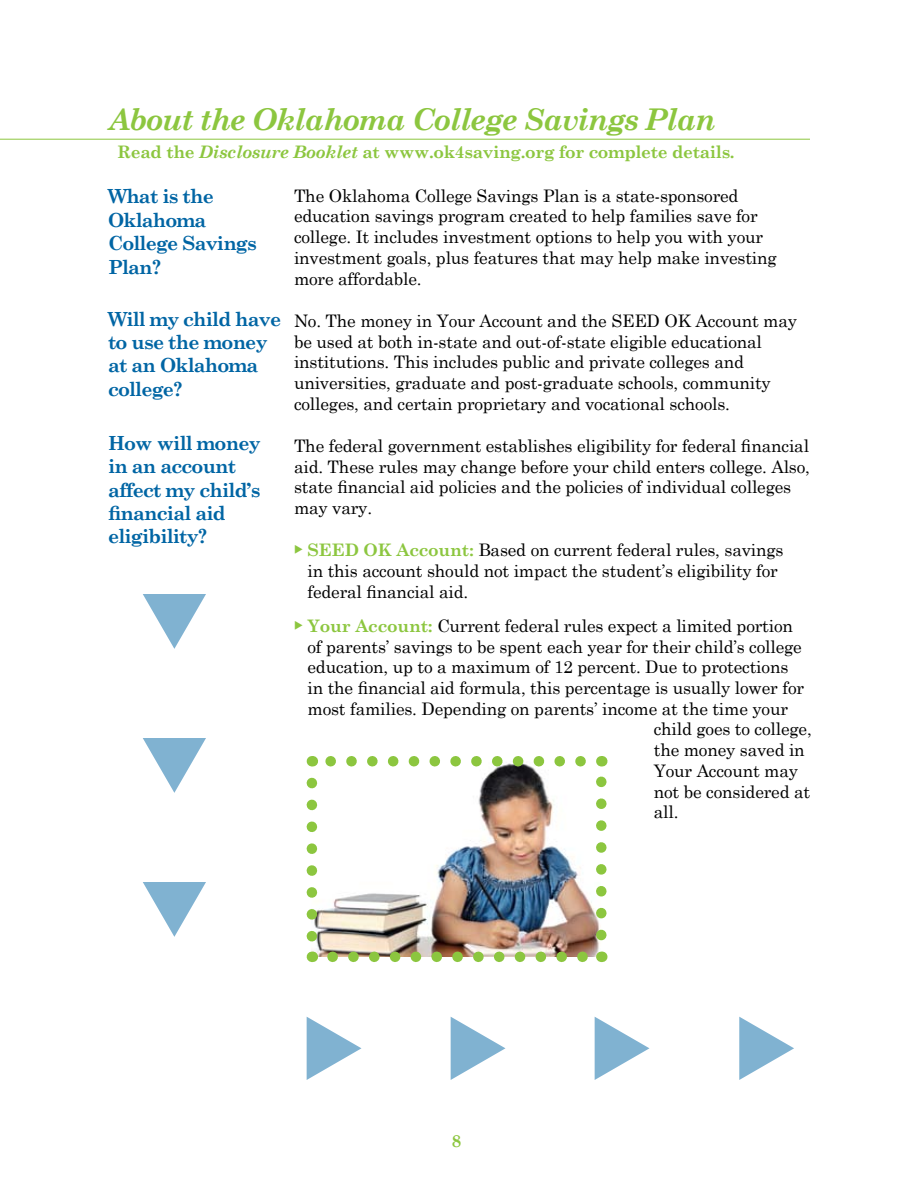
<style>
.page{position:relative;width:918px;height:1188px;background:#fff}
.page>*{position:absolute;margin:0;border:0;box-sizing:border-box;transform-origin:0 0}
.t1{font:italic 700 30px "Century Schoolbook";letter-spacing:-.04em;color:#8cc63f}
.t2{font:700 19.5px/23.4px "Century Schoolbook";letter-spacing:-.04em;color:#0065a4}
.t3{font:17.25px/20.7px "Century Schoolbook";letter-spacing:-.01em;color:#000}
.t4{font:700 17.25px "Century Schoolbook";letter-spacing:-.02em;color:#8cc63f}
.s1{font-style:italic}
.s2{font-weight:700;color:#8cc63f}
</style>
<div class="page">
<hr style="left:0;top:139px;width:810px;height:1px;background:#8cc63f">
<svg style="left:143px;top:594px;width:63px;height:55px"></svg>
<svg style="left:143px;top:738px;width:63px;height:55px"></svg>
<svg style="left:143px;top:882px;width:63px;height:55px"></svg>
<svg style="left:307px;top:1017px;width:55px;height:63px"></svg>
<svg style="left:451px;top:1017px;width:55px;height:63px"></svg>
<svg style="left:595px;top:1017px;width:55px;height:63px"></svg>
<svg style="left:739px;top:1017px;width:55px;height:63px"></svg>
<img style="left:312px;top:761px;width:289px;height:196px">
<svg style="left:307px;top:783px;width:10px;height:163px"></svg>
<svg style="left:333px;top:952px;width:258px;height:10px"></svg>
<svg style="left:596px;top:772px;width:11px;height:163px"></svg>
<svg style="left:322px;top:756px;width:259px;height:10px"></svg>
<h1 class="t1" style="left:108px;top:96px;width:610px">About the Oklahoma College Savings Plan</h1>
<p class="t4" style="left:117px;top:138px;width:619px">Read the <span class="s1">Disclosure Booklet</span> at www.ok4saving.org for complete details.</p>
<p class="t2" style="left:108px;top:184px;width:150px">What is the<br>Oklahoma<br>College Savings<br>Plan?</p>
<p class="t2" style="left:108px;top:306px;width:175px">Will my child have to use the money at an Oklahoma college?</p>
<p class="t2" style="left:108px;top:430px;width:154px">How will money in an account affect my child’s financial aid eligibility?</p>
<p class="t3" style="left:294px;top:184px;width:484px">The Oklahoma College Savings Plan is a state-sponsored education savings program created to help families save for college. It includes investment options to help you with your investment goals, plus features that may help make investing more affordable.</p>
<p class="t3" style="left:294px;top:309px;width:505px">No. The money in Your Account and the SEED OK Account may be used at both in-state and out-of-state eligible educational institutions. This includes public and private colleges and universities, graduate and post-graduate schools, community colleges, and certain proprietary and vocational schools.</p>
<p class="t3" style="left:294px;top:434px;width:518px">The federal government establishes eligibility for federal financial aid. These rules may change before your child enters college. Also, state financial aid policies and the policies of individual colleges may vary.</p>
<p class="t3" style="left:308px;top:538px;width:478px;text-indent:-14px"><sup>◆</sup> <span class="s2">SEED OK Account:</span> Based on current federal rules, savings in this account should not impact the student’s eligibility for federal financial aid.</p>
<p class="t3" style="left:294px;top:614px;width:501px"><sup>◆</sup> <span class="s2">Your Account:</span> Current federal rules expect a limited portion</p>
<p class="t3" style="left:308px;top:635px;width:496px">of parents’ savings to be spent each year for their child’s college</p>
<p class="t3" style="left:308px;top:655px;width:482px">education, up to a maximum of 12 percent. Due to protections</p>
<p class="t3" style="left:308px;top:676px;width:498px">in the financial aid formula, this percentage is usually lower for</p>
<p class="t3" style="left:308px;top:697px;width:482px">most families. Depending on parents’ income at the time your</p>
<p class="t3" style="left:654px;top:717px;width:160px">child goes to college,</p>
<p class="t3" style="left:654px;top:738px;width:153px">the money saved in</p>
<p class="t3" style="left:654px;top:759px;width:146px">Your Account may</p>
<p class="t3" style="left:654px;top:780px;width:158px">not be considered at</p>
<p class="t3" style="left:654px;top:800px;width:26px">all.</p>
<p class="t4" style="left:451px;top:1127px;width:11px">8</p>
</div>
